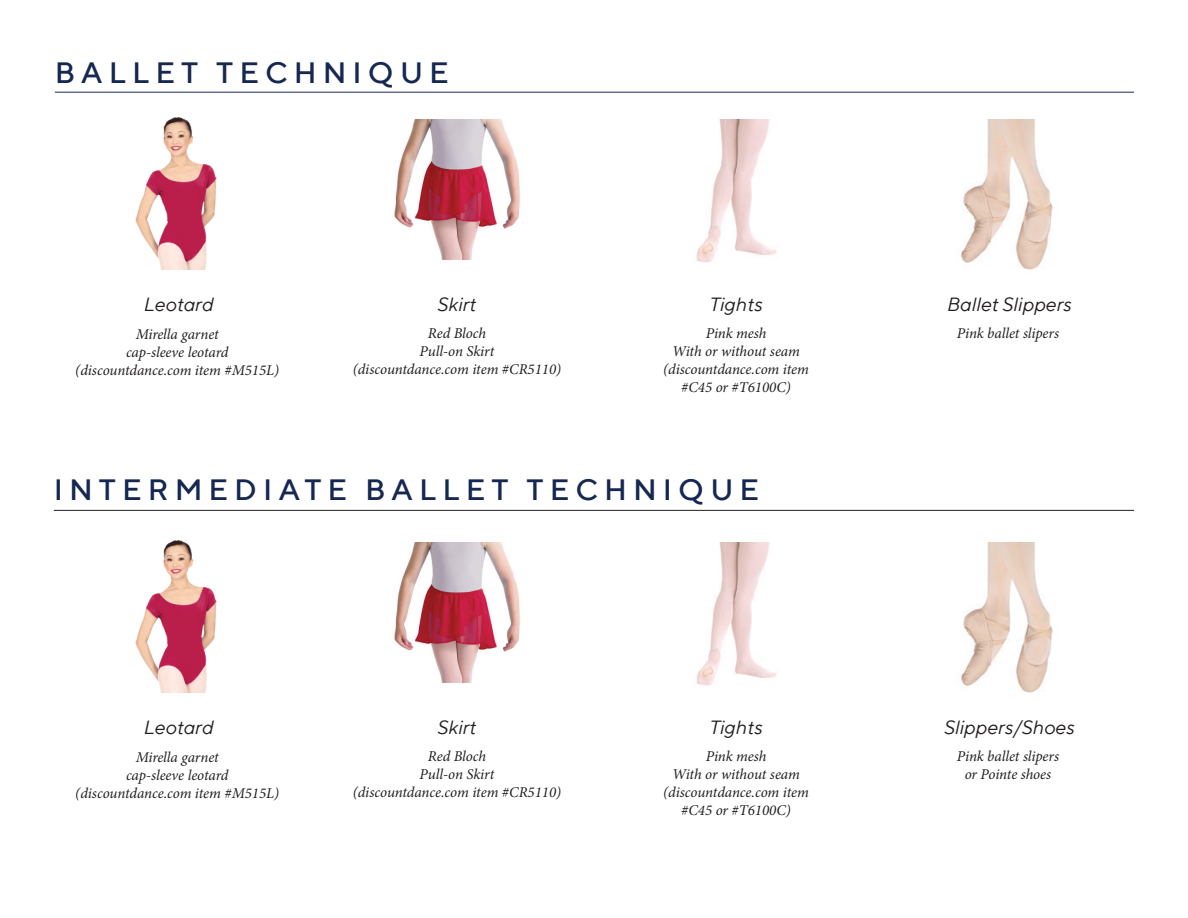
<style>
.page{position:relative;width:1188px;height:918px;background:#fff}
.page>*{position:absolute;margin:0;border:0;box-sizing:border-box;transform-origin:0 0}
.Subtitle{font:500 30px "TT Norms";letter-spacing:.2em;color:#162852}
.t1{font:italic 19.5px "TT Norms";color:#231f20}
.t2{font:italic 15px/18px "Minion Pro";letter-spacing:-.005em;color:#231f20;text-align:center}
</style>
<div class="page">
<hr style="left:55px;top:92px;width:1079px;height:1px;background:#162852">
<hr style="left:54px;top:510px;width:1080px;height:1px;background:#231f20">
<img style="left:696px;top:119px;width:81px;height:144px">
<img style="left:961px;top:119px;width:92px;height:151px">
<img style="left:135px;top:117px;width:82px;height:153px">
<img style="left:394px;top:119px;width:126px;height:141px">
<img style="left:696px;top:542px;width:81px;height:144px">
<img style="left:961px;top:542px;width:92px;height:151px">
<img style="left:135px;top:540px;width:82px;height:153px">
<img style="left:394px;top:542px;width:126px;height:141px">
<p class="Subtitle" style="left:55px;top:54px;width:395px">BALLET TECHNIQUE</p>
<p class="t1" style="left:144px;top:292px;width:71px">Leotard</p>
<p class="t2" style="left:75px;top:326px;width:205px">Mirella garnet<br>cap-sleeve leotard (discountdance.com item #M515L)</p>
<p class="t1" style="left:437px;top:292px;width:41px">Skirt</p>
<p class="t2" style="left:353px;top:324px;width:210px">Red Bloch<br>Pull-on Skirt<br>(discountdance.com item #CR5110)</p>
<p class="t1" style="left:709px;top:292px;width:55px">Tights</p>
<p class="t2" style="left:663px;top:324px;width:147px">Pink mesh<br>With or without seam (discountdance.com item #C45 or #T6100C)</p>
<p class="Subtitle" style="left:54px;top:471px;width:707px">INTERMEDIATE BALLET TECHNIQUE</p>
<p class="t1" style="left:144px;top:715px;width:71px">Leotard</p>
<p class="t2" style="left:75px;top:749px;width:205px">Mirella garnet<br>cap-sleeve leotard (discountdance.com item #M515L)</p>
<p class="t1" style="left:437px;top:715px;width:41px">Skirt</p>
<p class="t2" style="left:353px;top:747px;width:210px">Red Bloch<br>Pull-on Skirt<br>(discountdance.com item #CR5110)</p>
<p class="t1" style="left:709px;top:715px;width:55px">Tights</p>
<p class="t2" style="left:663px;top:747px;width:147px">Pink mesh<br>With or without seam (discountdance.com item #C45 or #T6100C)</p>
<p class="t1" style="left:947px;top:292px;width:126px">Ballet Slippers</p>
<p class="t2" style="left:957px;top:324px;width:104px">Pink ballet slipers</p>
<p class="t1" style="left:944px;top:715px;width:132px">Slippers/Shoes</p>
<p class="t2" style="left:957px;top:747px;width:104px">Pink ballet slipers</p>
<p class="t2" style="left:965px;top:765px;width:88px">or Pointe shoes</p>
</div>
